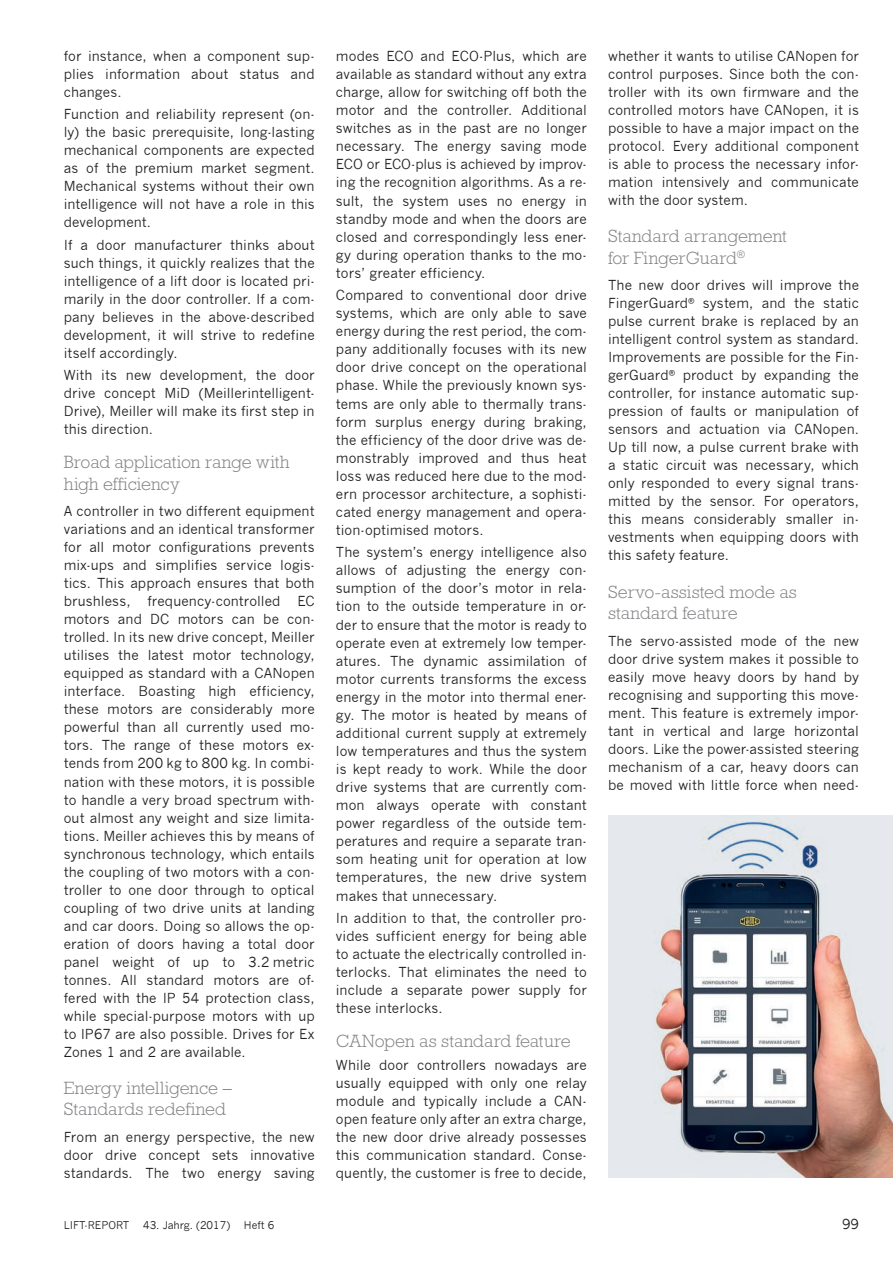
<style>
.page{position:relative;width:893px;height:1263px;background:#fff}
.page>*{position:absolute;margin:0;border:0;box-sizing:border-box;transform-origin:0 0}
.t1{font:300 18px/21.6px "Rockwell";letter-spacing:-.005em;color:#808285}
.t2{font:13.5px/18px "News Gothic";letter-spacing:.005em;color:#231f20;text-align:justify}
.t3{font:10.5px "News Gothic";color:#231f20}
</style>
<div class="page">
<img style="left:608px;top:815px;width:285px;height:363px">
<p class="t2" style="left:64px;top:47px;width:252px">for instance, when a component sup&shy;plies information about status and changes.</p>
<p class="t2" style="left:64px;top:105px;width:252px">Function and reliability represent (on&shy;ly) the basic prerequisite, long-lasting mechanical components are expected as of the premium market segment.<br>Mechanical systems without their own intelligence will not have a role in this development.</p>
<p class="t2" style="left:64px;top:236px;width:252px">If a door manufacturer thinks about such things, it quickly realizes that the intelligence of a lift door is located pri&shy;marily in the door controller. If a com&shy;pany believes in the above-described development, it will strive to redefine itself accordingly.</p>
<p class="t2" style="left:64px;top:366px;width:252px">With its new development, the door drive concept MiD (Meillerintelligent-Drive), Meiller will make its first step in this direction.</p>
<h1 class="t1" style="left:64px;top:451px;width:227px">Broad application range with high efficiency</h1>
<p class="t2" style="left:64px;top:502px;width:252px">A controller in two different equipment variations and an identical transformer for all motor configurations prevents mix-ups and simplifies service logis&shy;tics. This approach ensures that both brushless, frequency-controlled EC motors and DC motors can be con&shy;trolled. In its new drive concept, Meiller utilises the latest motor technology, equipped as standard with a CANopen interface. Boasting high efficiency, these motors are considerably more powerful than all currently used mo&shy;tors. The range of these motors ex&shy;tends from 200 kg to 800 kg. In combi&shy;nation with these motors, it is possible to handle a very broad spectrum with&shy;out almost any weight and size limita&shy;tions. Meiller achieves this by means of synchronous technology, which entails the coupling of two motors with a con&shy;troller to one door through to optical coupling of two drive units at landing and car doors. Doing so allows the op&shy;eration of doors having a total door panel weight of up to 3.2 metric tonnes. All standard motors are of&shy;fered with the IP 54 protection class, while special-purpose motors with up to IP67 are also possible. Drives for Ex Zones 1 and 2 are available.</p>
<h1 class="t1" style="left:64px;top:1077px;width:169px">Energy intelligence –<br>Standards redefined</h1>
<p class="t2" style="left:64px;top:1128px;width:252px">From an energy perspective, the new door drive concept sets innovative standards. The two energy saving</p>
<p class="t2" style="left:336px;top:47px;width:252px">modes ECO and ECO-Plus, which are available as standard without any extra charge, allow for switching off both the motor and the controller. Additional switches as in the past are no longer necessary. The energy saving mode ECO or ECO-plus is achieved by improv&shy;ing the recognition algorithms. As a re&shy;sult, the system uses no energy in standby mode and when the doors are closed and correspondingly less ener&shy;gy during operation thanks to the mo&shy;tors’ greater efficiency.</p>
<p class="t2" style="left:336px;top:286px;width:252px">Compared to conventional door drive systems, which are only able to save energy during the rest period, the com&shy;pany additionally focuses with its new door drive concept on the operational phase. While the previously known sys&shy;tems are only able to thermally trans&shy;form surplus energy during braking, the efficiency of the door drive was de&shy;monstrably improved and thus heat loss was reduced here due to the mod&shy;ern processor architecture, a sophisti&shy;cated energy management and opera&shy;tion-optimised motors.</p>
<p class="t2" style="left:336px;top:543px;width:252px">The system’s energy intelligence also allows of adjusting the energy con&shy;sumption of the door’s motor in rela&shy;tion to the outside temperature in or&shy;der to ensure that the motor is ready to operate even at extremely low temper&shy;atures. The dynamic assimilation of motor currents transforms the excess energy in the motor into thermal ener&shy;gy. The motor is heated by means of additional current supply at extremely low temperatures and thus the system is kept ready to work. While the door drive systems that are currently com&shy;mon always operate with constant power regardless of the outside tem&shy;peratures and require a separate tran&shy;som heating unit for operation at low temperatures, the new drive system makes that unnecessary.</p>
<p class="t2" style="left:336px;top:909px;width:252px">In addition to that, the controller pro&shy;vides sufficient energy for being able to actuate the electrically controlled in&shy;terlocks. That eliminates the need to include a separate power supply for these interlocks.</p>
<h1 class="t1" style="left:336px;top:1030px;width:236px">CANopen as standard feature</h1>
<p class="t2" style="left:336px;top:1056px;width:252px">While door controllers nowadays are usually equipped with only one relay module and typically include a CAN&shy;open feature only after an extra charge, the new door drive already possesses this communication standard. Conse&shy;quently, the customer is free to decide,</p>
<p class="t2" style="left:608px;top:47px;width:252px">whether it wants to utilise CANopen for control purposes. Since both the con&shy;troller with its own firmware and the controlled motors have CANopen, it is possible to have a major impact on the protocol. Every additional component is able to process the necessary infor&shy;mation intensively and communicate with the door system.</p>
<h1 class="t1" style="left:608px;top:225px;width:180px">Standard arrangement for FingerGuard<sup>®</sup></h1>
<p class="t2" style="left:608px;top:277px;width:252px">The new door drives will improve the FingerGuard<sup>®</sup> system, and the static pulse current brake is replaced by an intelligent control system as standard.<br>Improvements are possible for the Fin&shy;gerGuard<sup>®</sup> product by expanding the controller, for instance automatic sup&shy;pression of faults or manipulation of sensors and actuation via CANopen.<br>Up till now, a pulse current brake with a static circuit was necessary, which only responded to every signal trans&shy;mitted by the sensor. For operators, this means considerably smaller in&shy;vestments when equipping doors with this safety feature.</p>
<h1 class="t1" style="left:608px;top:581px;width:190px">Servo-assisted mode as standard feature</h1>
<p class="t2" style="left:608px;top:632px;width:252px">The servo-assisted mode of the new door drive system makes it possible to easily move heavy doors by hand by recognising and supporting this move&shy;ment. This feature is extremely impor&shy;tant in vertical and large horizontal doors. Like the power-assisted steering mechanism of a car, heavy doors can be moved with little force when need-</p>
<p class="t3" style="left:64px;top:1219px;width:67px">LIFT-REPORT</p>
<p class="t3" style="left:143px;top:1219px;width:89px">43. Jahrg. (2017)</p>
<p class="t3" style="left:244px;top:1219px;width:32px">Heft 6</p>
<p class="t2" style="left:842px;top:1215px;width:18px">99</p>
</div>
